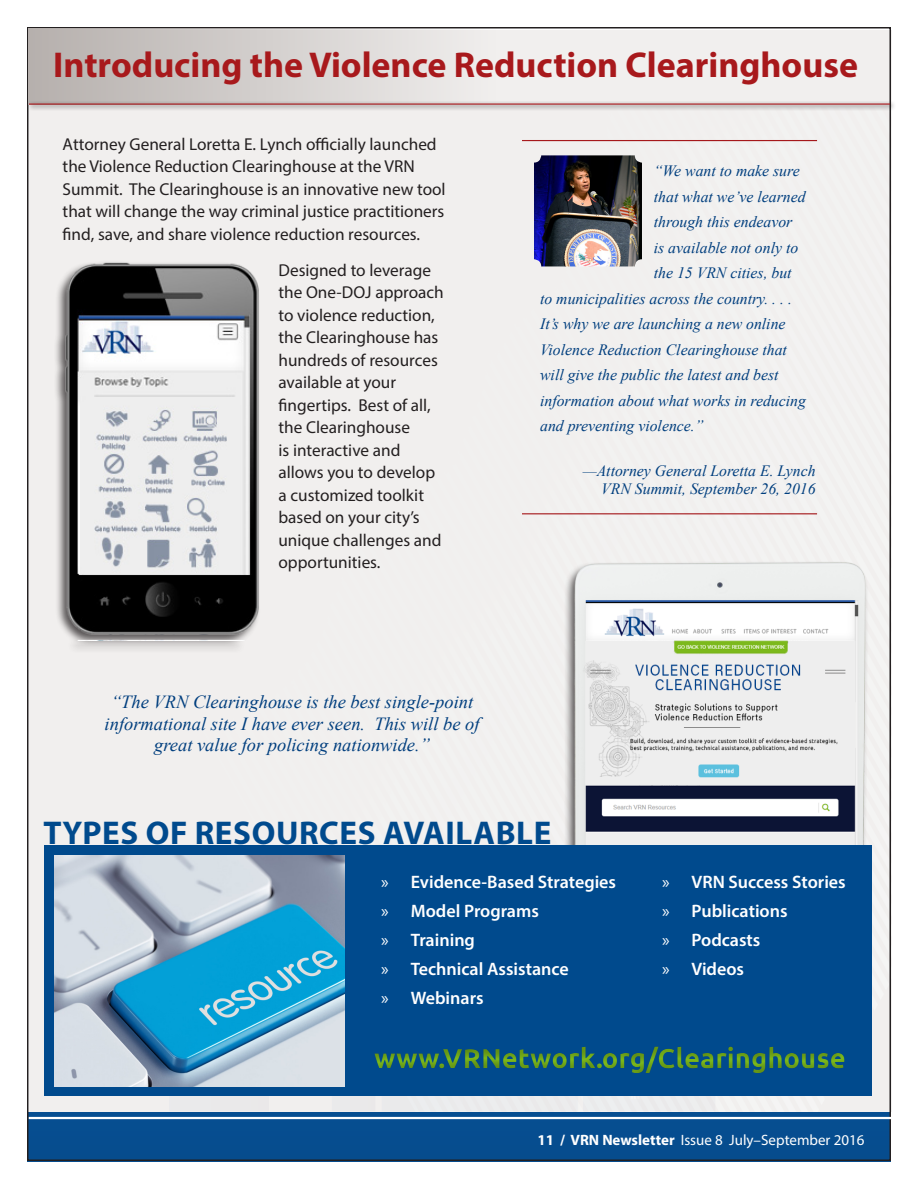
<style>
.page{position:relative;width:918px;height:1188px;background:#fff}
.page>*{position:absolute;margin:0;border:0;box-sizing:border-box;transform-origin:0 0}
.Site_Highlights_Head{font:700 36px "Myriad Pro";color:#a8191c}
.Yellow_City_Names_pg{font:700 33px "Myriad Pro";letter-spacing:.02em;color:#004a8d}
.t1{font:700 27.45px "Ubuntu";color:#7cb91c}
.Quote_signature{font:italic 18.45px/21.1px "Times New Roman";color:#003e7e;text-align:center}
.t2{font:600 18px "Myriad Pro";color:#fff}
.body_text{font:17.25px/22.5px "Myriad Pro";color:#231f20}
.Quote_text{font:italic 15.75px "Times New Roman";color:#003e7e}
.Quote_signature-2{font:italic 15.75px/18px "Times New Roman";color:#003e7e;text-align:right}
.Master_A_footer_text{font:15px "Myriad Pro";color:#fff}
.s1{font-weight:400}
.s2{font-weight:700}
</style>
<div class="page">
<svg style="left:28px;top:1112px;width:862px;height:49px;background:#084c8c"></svg>
<div style="left:29px;top:30px;width:862px;height:1082px;background:#f1efee"></div>
<hr style="left:29px;top:1117px;width:863px;height:2px;background:#fff">
<div style="left:564px;top:561px;width:305px;height:310px;background:#231f20;opacity:.75"></div>
<img style="left:573px;top:554px;width:319px;height:304px">
<div style="left:29px;top:28px;width:468px;height:77px;background:linear-gradient(to right,#b6b0ad,#f0eeed)"></div>
<div style="left:27px;top:101px;width:870px;height:10px;background:#231f20;opacity:.75"></div>
<hr style="left:27px;top:101px;width:864px;height:4px;background:#231f20;opacity:.24">
<div style="left:45px;top:845px;width:827px;height:251px;background:#004a8d"></div>
<img style="left:55px;top:855px;width:290px;height:232px">
<img style="left:534px;top:155px;width:108px;height:111px">
<div style="left:521px;top:138px;width:299px;height:5px;background:#231f20;opacity:.24"></div>
<div style="left:522px;top:512px;width:298px;height:5px;background:#231f20;opacity:.24"></div>
<div style="left:54px;top:260px;width:207px;height:393px;background:#231f20;opacity:.75"></div>
<img style="left:54px;top:260px;width:207px;height:380px">
<div style="left:369px;top:1026px;width:491px;height:65px;background:#231f20;opacity:.5"></div>
<p class="Site_Highlights_Head" style="left:53px;top:42px;width:806px">Introducing the Violence Reduction Clearinghouse</p>
<p class="body_text" style="left:63px;top:132px;width:385px">Attorney General Loretta E. Lynch officially launched the Violence Reduction Clearinghouse at the VRN Summit. The Clearinghouse is an innovative new tool that will change the way criminal justice practitioners find, save, and share violence reduction resources.</p>
<p class="body_text" style="left:278px;top:258px;width:167px">Designed to leverage the One-DOJ approach to violence reduction, the Clearinghouse has hundreds of resources available at your fingertips. Best of all, the Clearinghouse<br>is interactive and allows you to develop a customized toolkit based on your city’s unique challenges and opportunities.</p>
<p class="Quote_signature" style="left:105px;top:691px;width:376px">“The VRN Clearinghouse is the best single-point informational site I have ever seen. This will be of great value for policing nationwide.”</p>
<p class="Quote_text" style="left:654px;top:160px;width:147px">“We want to make sure</p>
<p class="Quote_text" style="left:654px;top:185px;width:153px">that what we’ve learned</p>
<p class="Quote_text" style="left:654px;top:211px;width:140px">through this endeavor</p>
<p class="Quote_text" style="left:654px;top:236px;width:146px">is available not only to</p>
<p class="Quote_text" style="left:654px;top:262px;width:139px">the 15 VRN cities, but</p>
<p class="Quote_text" style="left:540px;top:287px;width:253px">to municipalities across the country. . . .</p>
<p class="Quote_text" style="left:540px;top:313px;width:247px">It’s why we are launching a new online</p>
<p class="Quote_text" style="left:540px;top:338px;width:248px">Violence Reduction Clearinghouse that</p>
<p class="Quote_text" style="left:540px;top:364px;width:240px">will give the public the latest and best</p>
<p class="Quote_text" style="left:540px;top:389px;width:267px">information about what works in reducing</p>
<p class="Quote_text" style="left:540px;top:415px;width:165px">and preventing violence.”</p>
<p class="Quote_signature-2" style="left:583px;top:461px;width:234px">—Attorney General Loretta E. Lynch<br>VRN Summit, September 26, 2016</p>
<p class="Yellow_City_Names_pg" style="left:44px;top:812px;width:509px">TYPES OF RESOURCES AVAILABLE</p>
<p class="t2" style="left:381px;top:870px;width:236px"><span class="s1">»</span> Evidence-Based Strategies</p>
<p class="t2" style="left:381px;top:899px;width:159px"><span class="s1">»</span> Model Programs</p>
<p class="t2" style="left:381px;top:928px;width:95px"><span class="s1">»</span> Training</p>
<p class="t2" style="left:381px;top:958px;width:189px"><span class="s1">»</span> Technical Assistance</p>
<p class="t2" style="left:381px;top:987px;width:104px"><span class="s1">»</span> Webinars</p>
<p class="t2" style="left:662px;top:870px;width:185px"><span class="s1">»</span> VRN Success Stories</p>
<p class="t2" style="left:662px;top:899px;width:127px"><span class="s1">»</span> Publications</p>
<p class="t2" style="left:662px;top:928px;width:100px"><span class="s1">»</span> Podcasts</p>
<p class="t2" style="left:662px;top:958px;width:84px"><span class="s1">»</span> Videos</p>
<h3 class="t1" style="left:374px;top:1040px;width:473px">www.VRNetwork.org/Clearinghouse</h3>
<p class="Master_A_footer_text" style="left:537px;top:1131px;width:329px"><span class="s2">11 / VRN Newsletter</span> Issue 8 July–September 2016</p>
</div>
